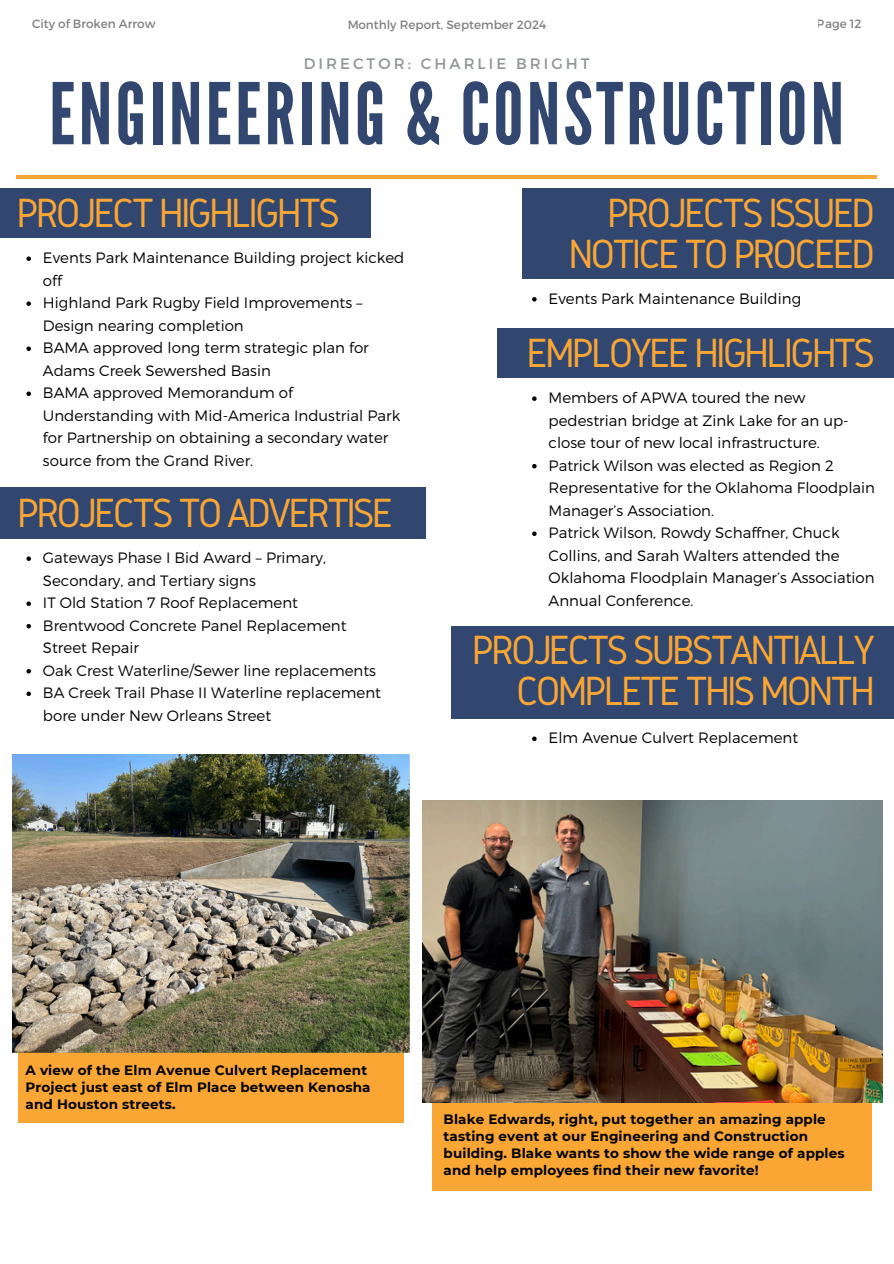
<style>
.page{position:relative;width:894px;height:1264px;background:#fff}
.page>*{position:absolute;margin:0;border:0;box-sizing:border-box;transform-origin:0 0}
.t1{font:84.75px "League Gothic";letter-spacing:.04em;color:#314770}
.t2{font:42.45px/40.5px "Gidole";letter-spacing:-.07em;color:#faa634;text-align:right}
.t3{font:15.15px "Montserrat";letter-spacing:.2em;color:#919597}
.t4{font:300 15px/22.5px "Montserrat";color:#000}
.t5{font:300 15px/22.5px "Montserrat";color:#010101}
.t6{font:300 15px/22.5px "Montserrat";color:#020304}
.t7{font:700 13.5px/16.8px "Montserrat";letter-spacing:.01em;color:#000}
.t8{font:12px "Montserrat";color:#010101}
</style>
<div class="page">
<div style="left:497px;top:328px;width:396px;height:50px;background:#314770"></div>
<div style="left:0;top:188px;width:371px;height:50px;background:#314770"></div>
<hr style="left:16px;top:175px;width:860px;height:4px;background:#faa634">
<div style="left:522px;top:188px;width:371px;height:91px;background:#314770"></div>
<div style="left:0;top:487px;width:425px;height:51px;background:#314770"></div>
<div style="left:432px;top:948px;width:439px;height:243px;background:#faa634"></div>
<div style="left:451px;top:626px;width:442px;height:92px;background:#314770"></div>
<div style="left:19px;top:903px;width:384px;height:219px;background:#faa634"></div>
<img style="left:422px;top:800px;width:459px;height:302px">
<img style="left:12px;top:754px;width:397px;height:298px">
<svg style="left:532px;top:396px;width:4px;height:5px"></svg>
<svg style="left:532px;top:464px;width:4px;height:4px"></svg>
<svg style="left:532px;top:531px;width:4px;height:5px"></svg>
<svg style="left:26px;top:256px;width:5px;height:5px"></svg>
<svg style="left:26px;top:301px;width:5px;height:5px"></svg>
<svg style="left:26px;top:346px;width:5px;height:5px"></svg>
<svg style="left:26px;top:391px;width:5px;height:5px"></svg>
<svg style="left:26px;top:556px;width:5px;height:5px"></svg>
<svg style="left:26px;top:601px;width:5px;height:5px"></svg>
<svg style="left:26px;top:624px;width:5px;height:4px"></svg>
<svg style="left:26px;top:669px;width:5px;height:4px"></svg>
<svg style="left:26px;top:691px;width:5px;height:5px"></svg>
<svg style="left:532px;top:297px;width:4px;height:4px"></svg>
<svg style="left:532px;top:736px;width:4px;height:5px"></svg>
<p class="t8" style="left:32px;top:16px;width:125px">City of Broken Arrow</p>
<p class="t8" style="left:816px;top:16px;width:46px">Page 12</p>
<p class="t8" style="left:347px;top:17px;width:200px">Monthly Report, September 2024</p>
<p class="t3" style="left:303px;top:54px;width:287px">DIRECTOR: CHARLIE BRIGHT</p>
<p class="t1" style="left:49px;top:65px;width:796px">ENGINEERING &amp; CONSTRUCTION</p>
<h2 class="t2" style="left:16px;top:192px;width:325px">PROJECT HIGHLIGHTS</h2>
<h2 class="t5" style="left:43px;top:246px;width:363px">Events Park Maintenance Building project kicked off</h2>
<p class="t5" style="left:43px;top:291px;width:321px">Highland Park Rugby Field Improvements –<br>Design nearing completion</p>
<p class="t5" style="left:43px;top:336px;width:327px">BAMA approved long term strategic plan for<br>Adams Creek Sewershed Basin</p>
<p class="t5" style="left:43px;top:381px;width:359px">BAMA approved Memorandum of Understanding with Mid-America Industrial Park for Partnership on obtaining a secondary water source from the Grand River.</p>
<h2 class="t2" style="left:17px;top:491px;width:377px">PROJECTS TO ADVERTISE</h2>
<p class="t6" style="left:43px;top:546px;width:284px">Gateways Phase I Bid Award – Primary,<br>Secondary, and Tertiary signs</p>
<p class="t6" style="left:43px;top:591px;width:256px">IT Old Station 7 Roof Replacement</p>
<p class="t6" style="left:43px;top:613px;width:305px">Brentwood Concrete Panel Replacement<br>Street Repair</p>
<h2 class="t6" style="left:43px;top:658px;width:334px">Oak Crest Waterline/Sewer line replacements</h2>
<p class="t6" style="left:43px;top:681px;width:339px">BA Creek Trail Phase II Waterline replacement bore under New Orleans Street</p>
<p class="t2" style="left:568px;top:192px;width:308px">PROJECTS ISSUED<br>NOTICE TO PROCEED</p>
<p class="t5" style="left:548px;top:286px;width:254px">Events Park Maintenance Building</p>
<p class="t2" style="left:526px;top:332px;width:350px">EMPLOYEE HIGHLIGHTS</p>
<p class="t4" style="left:548px;top:386px;width:301px">Members of APWA toured the new pedestrian bridge at Zink Lake for an up&shy;close tour of new local infrastructure.</p>
<h3 class="t4" style="left:548px;top:453px;width:328px">Patrick Wilson was elected as Region 2<br>Representative for the Oklahoma Floodplain<br>Manager’s Association.</h3>
<h1 class="t4" style="left:548px;top:521px;width:327px">Patrick Wilson, Rowdy Schaffner, Chuck Collins, and Sarah Walters attended the Oklahoma Floodplain Manager’s Association Annual Conference.</h1>
<p class="t2" style="left:472px;top:629px;width:404px">PROJECTS SUBSTANTIALLY<br>COMPLETE THIS MONTH</p>
<h2 class="t4" style="left:548px;top:726px;width:251px">Elm Avenue Culvert Replacement</h2>
<p class="t7" style="left:26px;top:1061px;width:346px">A view of the Elm Avenue Culvert Replacement<br>Project just east of Elm Place between Kenosha and Houston streets.</p>
<p class="t7" style="left:443px;top:1111px;width:402px">Blake Edwards, right, put together an amazing apple tasting event at our Engineering and Construction building. Blake wants to show the wide range of apples and help employees find their new favorite!</p>
</div>
